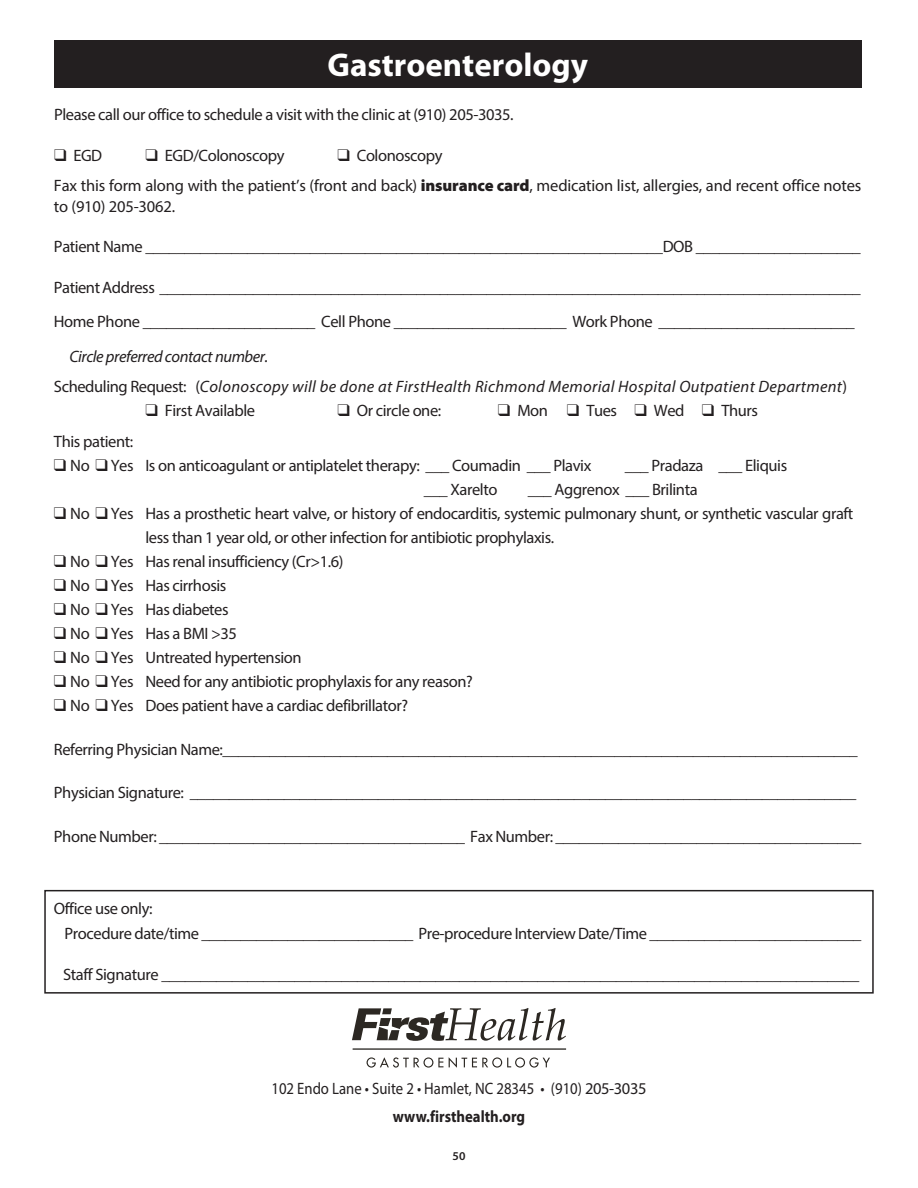
<style>
.page{position:relative;width:918px;height:1188px;background:#fff}
.page>*{position:absolute;margin:0;border:0;box-sizing:border-box;transform-origin:0 0}
.t1{font:700 33px "Myriad Pro";color:#fff}
.t2{font:16.5px/30px "Myriad Pro";letter-spacing:-.025em;color:#231f20}
.t3{font:italic 16.5px/30px "Myriad Pro";letter-spacing:.02em;color:#231f20}
.t4{font:16.5px "Myriad Pro";color:#231f20;scale:.89 1}
.t5{font:700 16.5px "Myriad Pro";color:#231f20;scale:.89 1}
.t6{font:600 12px "Myriad Pro";color:#231f20}
.s1{font-weight:900}
.s2{font-style:normal}
</style>
<div class="page">
<svg style="left:367px;top:1057px;width:76px;height:11px"></svg>
<svg style="left:449px;top:1057px;width:101px;height:11px"></svg>
<hr style="left:353px;top:1049px;width:213px;height:1px;background:#2c2823">
<svg style="left:352px;top:1008px;width:214px;height:33px"></svg>
<div style="left:54px;top:40px;width:808px;height:48px;background:#231f20"></div>
<div style="left:44px;top:890px;width:830px;height:104px;border:2px solid #231f20"></div>
<h1 class="t1" style="left:328px;top:44px;width:262px">Gastroenterology</h1>
<p class="t2" style="left:54px;top:100px;width:461px">Please call our office to schedule a visit with the clinic at (910) 205-3035.</p>
<p class="t2" style="left:54px;top:140px;width:50px">❑ EGD</p>
<p class="t2" style="left:145px;top:140px;width:140px">❑ EGD/Colonoscopy</p>
<p class="t2" style="left:54px;top:140px;width:809px;text-indent:284px">❑ Colonoscopy<br>Fax this form along with the patient’s (front and back) <span class="s1">insurance card</span>, medication list, allergies, and recent office notes</p>
<p class="t2" style="left:54px;top:191px;width:123px">to (910) 205-3062.</p>
<p class="t2" style="left:54px;top:232px;width:808px">Patient Name __________________________________________________________________DOB _____________________</p>
<p class="t2" style="left:54px;top:270px;width:808px;line-height:34.5px">Patient Address __________________________________________________________________________________________<br>Home Phone ______________________ Cell Phone ______________________ Work Phone _________________________</p>
<p class="t3" style="left:54px;top:341px;width:795px;text-indent:15px">Circle preferred contact number.<br><span class="s2">Scheduling Request: (</span>Colonoscopy will be done at FirstHealth Richmond Memorial Hospital Outpatient Department<span class="s2">)</span></p>
<p class="t2" style="left:145px;top:395px;width:111px">❑ First Available</p>
<p class="t2" style="left:337px;top:395px;width:105px">❑ Or circle one:</p>
<p class="t2" style="left:498px;top:395px;width:262px">❑ Mon ❑ Tues ❑ Wed ❑ Thurs</p>
<p class="t2" style="left:54px;top:427px;width:81px">This patient:</p>
<p class="t2" style="left:54px;top:451px;width:539px">❑ No ❑ Yes Is on anticoagulant or antiplatelet therapy: ___ Coumadin ___ Plavix</p>
<p class="t2" style="left:625px;top:451px;width:164px">___ Pradaza ___ Eliquis</p>
<p class="t2" style="left:424px;top:475px;width:75px">___ Xarelto</p>
<p class="t2" style="left:528px;top:475px;width:171px">___ Aggrenox ___ Brilinta</p>
<p class="t2" style="left:145px;top:502px;width:709px;line-height:24px;text-indent:-91px">❑ No ❑ Yes Has a prosthetic heart valve, or history of endocarditis, systemic pulmonary shunt, or synthetic vascular graft less than 1 year old, or other infection for antibiotic prophylaxis.</p>
<p class="t2" style="left:54px;top:547px;width:291px">❑ No ❑ Yes Has renal insufficiency (Cr&gt;1.6)</p>
<p class="t2" style="left:54px;top:571px;width:174px">❑ No ❑ Yes Has cirrhosis</p>
<p class="t2" style="left:54px;top:595px;width:176px">❑ No ❑ Yes Has diabetes</p>
<p class="t2" style="left:54px;top:619px;width:185px">❑ No ❑ Yes Has a BMI &gt;35</p>
<p class="t2" style="left:54px;top:643px;width:249px">❑ No ❑ Yes Untreated hypertension</p>
<p class="t2" style="left:54px;top:667px;width:420px">❑ No ❑ Yes Need for any antibiotic prophylaxis for any reason?</p>
<p class="t2" style="left:54px;top:691px;width:356px">❑ No ❑ Yes Does patient have a cardiac defibrillator?</p>
<p class="t2" style="left:54px;top:734px;width:805px">Referring Physician Name:_________________________________________________________________________________</p>
<p class="t2" style="left:54px;top:778px;width:804px">Physician Signature: _____________________________________________________________________________________</p>
<p class="t2" style="left:54px;top:821px;width:809px">Phone Number: _______________________________________ Fax Number: _______________________________________</p>
<p class="t2" style="left:65px;top:895px;width:798px;line-height:25.5px;text-indent:-11px">Office use only:<br>Procedure date/time ___________________________ Pre-procedure Interview Date/Time ___________________________</p>
<p class="t2" style="left:63px;top:959px;width:798px">Staff Signature _________________________________________________________________________________________</p>
<p class="t4" style="left:271px;top:1078px;width:423px">102 Endo Lane • Suite 2 • Hamlet, NC 28345 • (910) 205-3035</p>
<p class="t5" style="left:393px;top:1106px;width:150px">www.firsthealth.org</p>
<p class="t6" style="left:453px;top:1149px;width:14px">50</p>
</div>
